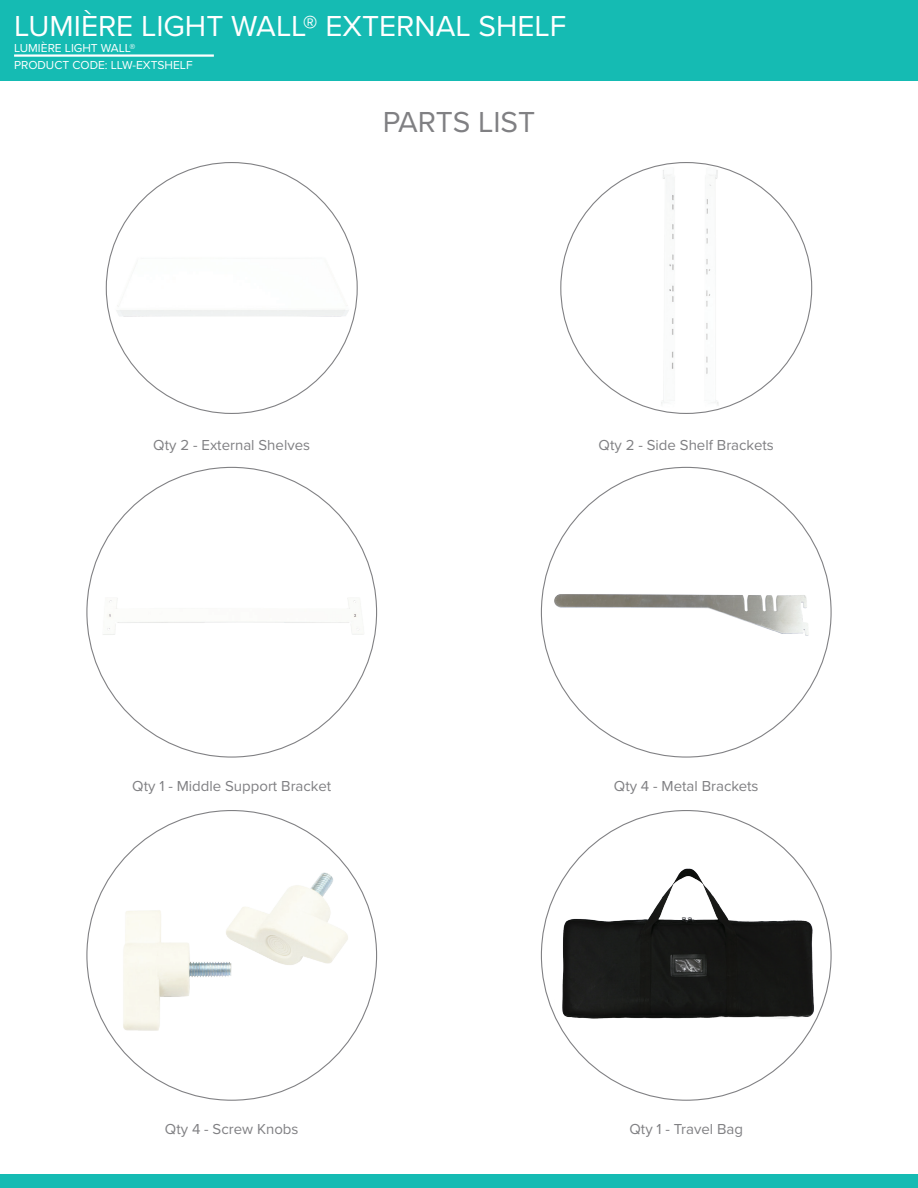
<style>
.page{position:relative;width:918px;height:1188px;background:#fff}
.page>*{position:absolute;margin:0;border:0;box-sizing:border-box;transform-origin:0 0}
.Category_Sub_Title_2{font:30px "Proxima Nova";color:#fff}
.Category_Sub_Title_2-2{font:30px "Proxima Nova";letter-spacing:-.005em;color:#808083}
.t1{font:15px "Proxima Nova";color:#808083}
.top_page_name_regula{font:12px "Proxima Nova";color:#fff}
</style>
<div class="page">
<div style="left:0;top:0;width:918px;height:81px;background:#15bbb3"></div>
<hr style="left:14px;top:54px;width:200px;height:3px;background:#fff">
<div style="left:0;top:1174px;width:918px;height:14px;background:#15bbb3"></div>
<img style="left:112px;top:163px;width:239px;height:238px">
<img style="left:549px;top:480px;width:265px;height:265px">
<img style="left:561px;top:163px;width:251px;height:250px;border-radius:125px">
<img style="left:96px;top:477px;width:271px;height:271px">
<img style="left:554px;top:822px;width:264px;height:264px">
<img style="left:109px;top:828px;width:245px;height:245px">
<p class="Category_Sub_Title_2" style="left:14px;top:3px;width:554px">LUMIÈRE LIGHT WALL® EXTERNAL SHELF</p>
<p class="top_page_name_regula" style="left:14px;top:56px;width:180px">PRODUCT CODE: LLW-EXTSHELF</p>
<p class="top_page_name_regula" style="left:14px;top:39px;width:123px">LUMIÈRE LIGHT WALL®</p>
<p class="Category_Sub_Title_2-2" style="left:383px;top:100px;width:154px">PARTS LIST</p>
<p class="t1" style="left:153px;top:434px;width:158px">Qty 2 - External Shelves</p>
<p class="t1" style="left:599px;top:434px;width:177px">Qty 2 - Side Shelf Brackets</p>
<p class="t1" style="left:132px;top:775px;width:200px">Qty 1 - Middle Support Bracket</p>
<p class="t1" style="left:614px;top:775px;width:146px">Qty 4 - Metal Brackets</p>
<p class="t1" style="left:165px;top:1117px;width:135px">Qty 4 - Screw Knobs</p>
<p class="t1" style="left:629px;top:1117px;width:115px">Qty 1 - Travel Bag</p>
</div>
